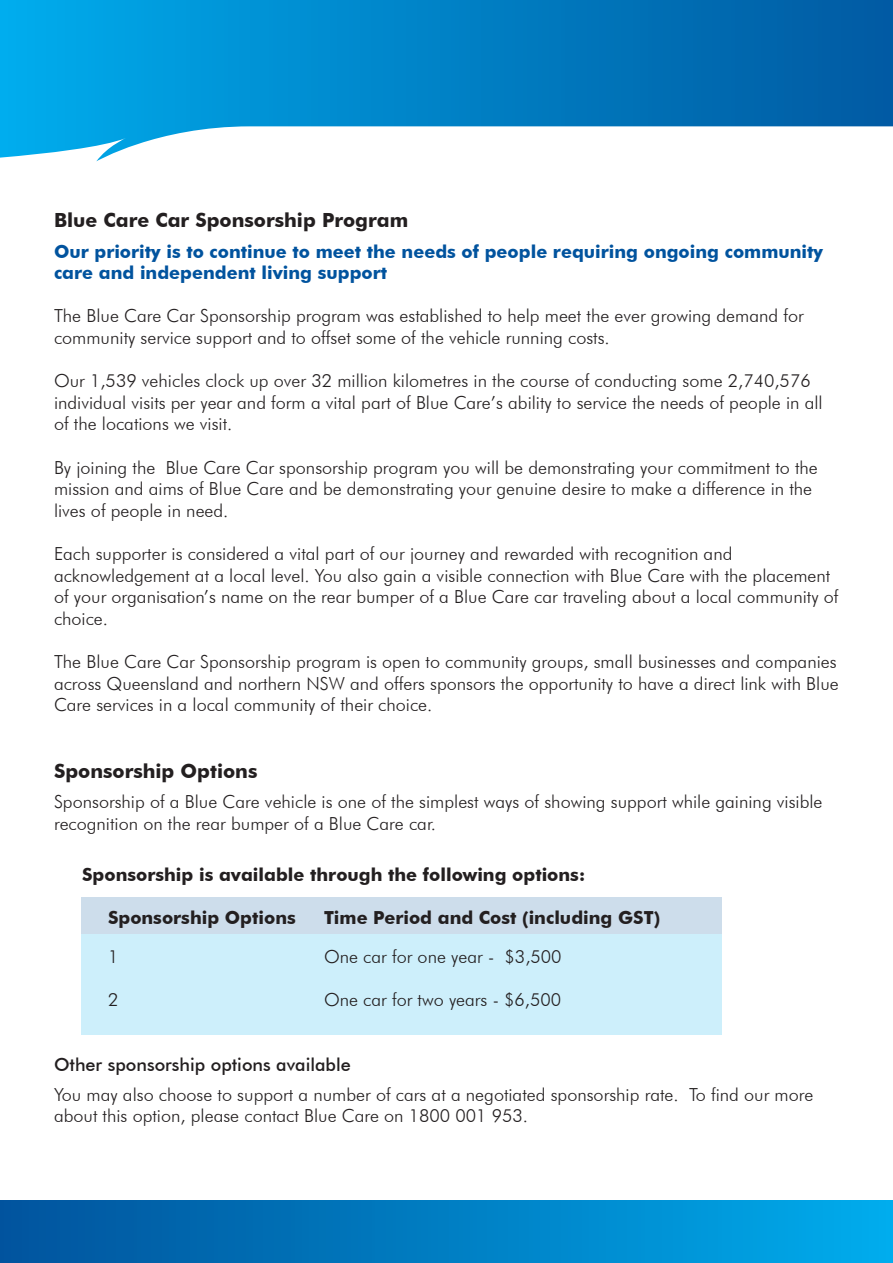
<style>
.page{position:relative;width:893px;height:1263px;background:#fff}
.page>*{position:absolute;margin:0;border:0;box-sizing:border-box;transform-origin:0 0}
.t1{font:700 19.5px "Futura BT";color:#231f20}
.t2{font:300 18px/21.6px "Futura BT";color:#231f20}
.t3{font:700 18px/21.6px "Futura BT";color:#01539e}
.t4{font:700 18px "Futura BT";color:#231f20}
.t5{font:500 18px "Futura BT";color:#231f20}
</style>
<div class="page">
<div style="left:0;top:1200px;width:893px;height:63px;background:linear-gradient(to right,#01529c,#00abec)"></div>
<svg style="left:0;top:0;width:893px;height:161px"></svg>
<div style="left:81px;top:934px;width:640px;height:101px;background:#cdeffb"></div>
<div style="left:81px;top:897px;width:640px;height:37px;background:#cdddeb"></div>
<p class="t1" style="left:54px;top:209px;width:356px">Blue Care Car Sponsorship Program</p>
<p class="t3" style="left:54px;top:240px;width:770px">Our priority is to continue to meet the needs of people requiring ongoing community care and independent living support</p>
<p class="t2" style="left:54px;top:305px;width:751px">The Blue Care Car Sponsorship program was established to help meet the ever growing demand for community service support and to offset some of the vehicle running costs.</p>
<p class="t2" style="left:54px;top:370px;width:770px">Our 1,539 vehicles clock up over 32 million kilometres in the course of conducting some 2,740,576 individual visits per year and form a vital part of Blue Care’s ability to service the needs of people in all of the locations we visit.</p>
<p class="t2" style="left:54px;top:456px;width:765px">By joining the Blue Care Car sponsorship program you will be demonstrating your commitment to the mission and aims of Blue Care and be demonstrating your genuine desire to make a difference in the lives of people in need.</p>
<p class="t2" style="left:54px;top:543px;width:786px">Each supporter is considered a vital part of our journey and rewarded with recognition and acknowledgement at a local level. You also gain a visible connection with Blue Care with the placement of your organisation’s name on the rear bumper of a Blue Care car traveling about a local community of choice.</p>
<p class="t2" style="left:54px;top:651px;width:786px;text-align:justify">The Blue Care Car Sponsorship program is open to community groups, small businesses and companies across Queensland and northern NSW and offers sponsors the opportunity to have a direct link with Blue Care services in a local community of their choice.</p>
<p class="t1" style="left:54px;top:759px;width:205px">Sponsorship Options</p>
<p class="t2" style="left:54px;top:790px;width:770px">Sponsorship of a Blue Care vehicle is one of the simplest ways of showing support while gaining visible recognition on the rear bumper of a Blue Care car.</p>
<p class="t4" style="left:82px;top:864px;width:504px">Sponsorship is available through the following options:</p>
<p class="t4" style="left:108px;top:907px;width:189px">Sponsorship Options</p>
<p class="t4" style="left:324px;top:907px;width:338px">Time Period and Cost (including GST)</p>
<p class="t2" style="left:108px;top:946px;width:12px">1</p>
<p class="t2" style="left:324px;top:946px;width:239px">One car for one year - $3,500</p>
<p class="t2" style="left:108px;top:988px;width:12px">2</p>
<p class="t2" style="left:324px;top:988px;width:239px">One car for two years - $6,500</p>
<p class="t5" style="left:54px;top:1053px;width:298px">Other sponsorship options available</p>
<p class="t2" style="left:54px;top:1083px;width:761px">You may also choose to support a number of cars at a negotiated sponsorship rate. To find our more about this option, please contact Blue Care on 1800 001 953.</p>
</div>
